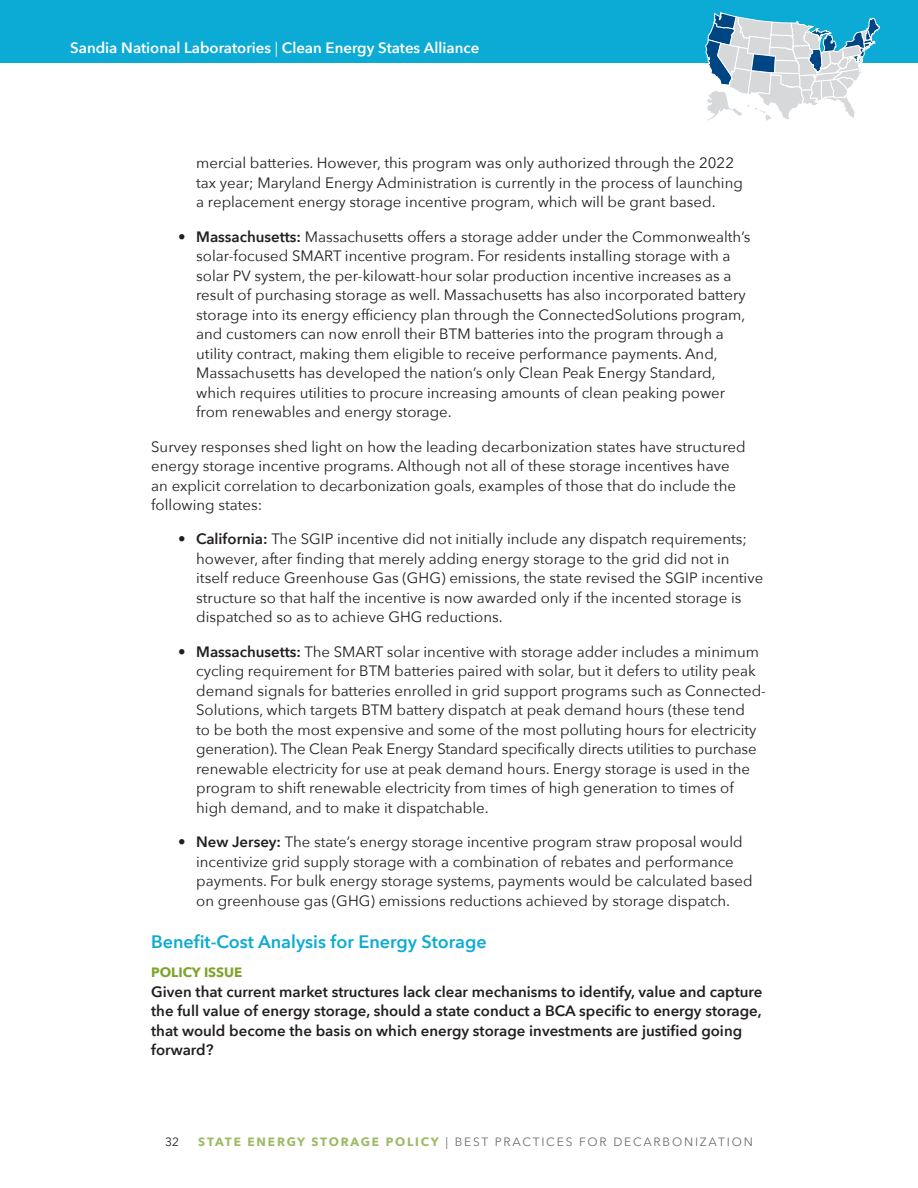
<style>
.page{position:relative;width:918px;height:1188px;background:#fff}
.page>*{position:absolute;margin:0;border:0;box-sizing:border-box;transform-origin:0 0}
.t1{font:600 18px "Avenir Next";color:#0babd5}
.t2{font:15px/19.5px "Avenir Next";color:#231f20}
.t3{font:600 15px/19.5px "Avenir Next";color:#231f20}
.t4{font:600 15px "Avenir Next";color:#fff}
.t5{font:700 13.5px "Avenir Next";color:#7da42d}
.t6{font:12px "Avenir Next";letter-spacing:.15em;color:#6c6d70}
.t7{font:12px "Avenir Next";color:#231f20}
.s1{font-weight:400}
.s2{font-weight:600}
.s3{font-weight:700;color:#9eba65}
</style>
<div class="page">
<div style="left:0;top:0;width:918px;height:63px;background:#0babd5"></div>
<svg style="left:705px;top:12px;width:175px;height:109px"></svg>
<p class="t4" style="left:70px;top:35px;width:411px">Sandia National Laboratories <span class="s1">|</span> Clean Energy States Alliance</p>
<p class="t2" style="left:196px;top:152px;width:548px">mercial batteries. However, this program was only authorized through the 2022 tax year; Maryland Energy Administration is currently in the process of launching a replacement energy storage incentive program, which will be grant based.</p>
<p class="t2" style="left:196px;top:226px;width:556px;text-indent:-18px">• <span class="s2">Massachusetts:</span> Massachusetts offers a storage adder under the Commonwealth’s solar-focused SMART incentive program. For residents installing storage with a solar PV system, the per-kilowatt-hour solar production incentive increases as a result of purchasing storage as well. Massachusetts has also incorporated battery storage into its energy efficiency plan through the ConnectedSolutions program, and customers can now enroll their BTM batteries into the program through a utility contract, making them eligible to receive performance payments. And, Massachusetts has developed the nation’s only Clean Peak Energy Standard, which requires utilities to procure increasing amounts of clean peaking power from renewables and energy storage.</p>
<p class="t2" style="left:151px;top:436px;width:596px">Survey responses shed light on how the leading decarbonization states have structured energy storage incentive programs. Although not all of these storage incentives have an explicit correlation to decarbonization goals, examples of those that do include the following states:</p>
<p class="t2" style="left:196px;top:529px;width:569px;text-indent:-18px">• <span class="s2">California:</span> The SGIP incentive did not initially include any dispatch requirements; however, after finding that merely adding energy storage to the grid did not in itself reduce Greenhouse Gas (GHG) emissions, the state revised the SGIP incentive structure so that half the incentive is now awarded only if the incented storage is dispatched so as to achieve GHG reductions.</p>
<p class="t2" style="left:196px;top:641px;width:571px;text-indent:-18px">• <span class="s2">Massachusetts:</span> The SMART solar incentive with storage adder includes a minimum cycling requirement for BTM batteries paired with solar, but it defers to utility peak demand signals for batteries enrolled in grid support programs such as Connected-Solutions, which targets BTM battery dispatch at peak demand hours (these tend<br>to be both the most expensive and some of the most polluting hours for electricity generation). The Clean Peak Energy Standard specifically directs utilities to purchase renewable electricity for use at peak demand hours. Energy storage is used in the program to shift renewable electricity from times of high generation to times of high demand, and to make it dispatchable.</p>
<p class="t2" style="left:196px;top:832px;width:558px;text-indent:-18px">• <span class="s2">New Jersey:</span> The state’s energy storage incentive program straw proposal would incentivize grid supply storage with a combination of rebates and performance payments. For bulk energy storage systems, payments would be calculated based on greenhouse gas (GHG) emissions reductions achieved by storage dispatch.</p>
<p class="t1" style="left:151px;top:926px;width:337px">Benefit-Cost Analysis for Energy Storage</p>
<p class="t5" style="left:151px;top:961px;width:93px">POLICY ISSUE</p>
<p class="t3" style="left:151px;top:982px;width:613px">Given that current market structures lack clear mechanisms to identify, value and capture the full value of energy storage, should a state conduct a BCA specific to energy storage, that would become the basis on which energy storage investments are justified going forward?</p>
<p class="t7" style="left:165px;top:1131px;width:15px">32</p>
<p class="t6" style="left:198px;top:1131px;width:556px"><span class="s3">STATE ENERGY STORAGE POLICY</span> | BEST PRACTICES FOR DECARBONIZATION</p>
</div>
